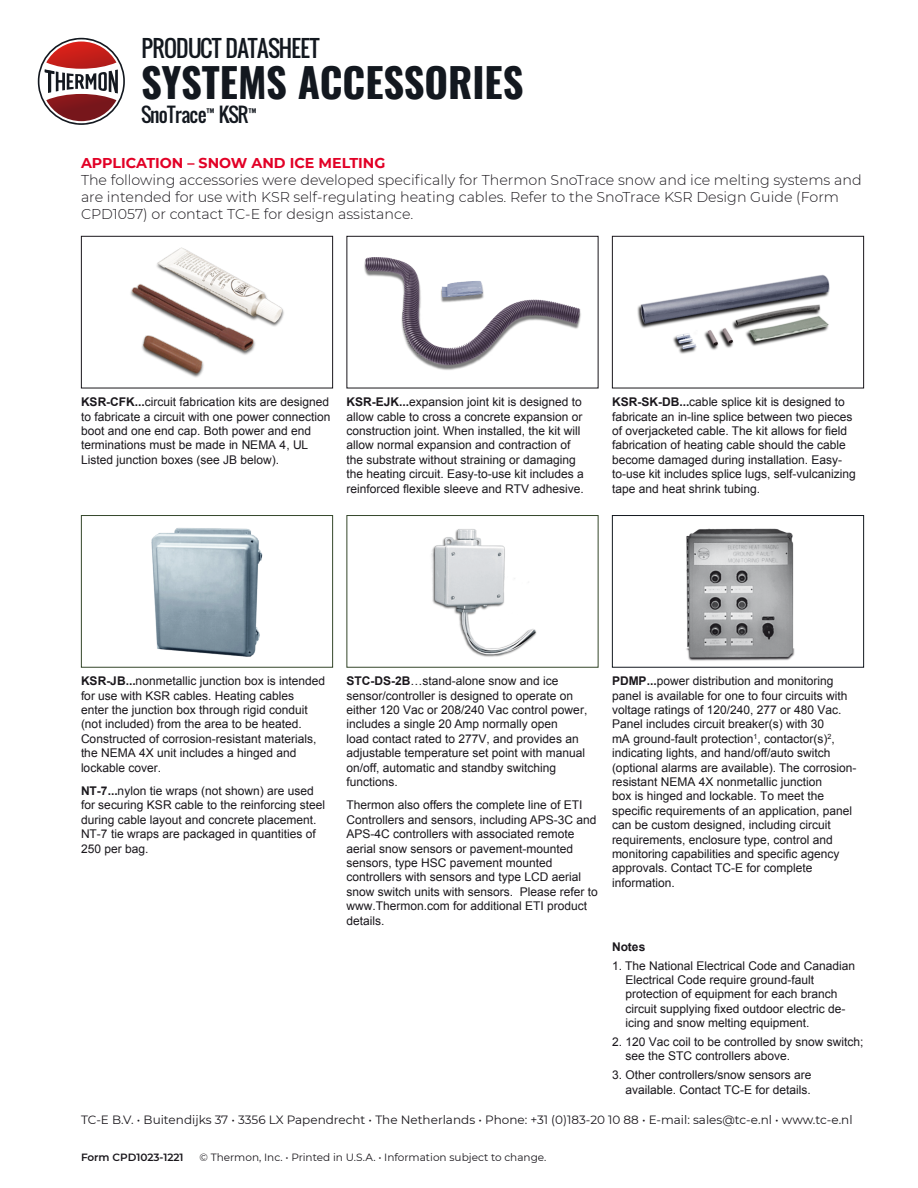
<style>
.page{position:relative;width:918px;height:1188px;background:#fff}
.page>*{position:absolute;margin:0;border:0;box-sizing:border-box;transform-origin:0 0}
.t1{font:700 40.5px "Oswald";color:#13181f}
.t2{font:22.5px "Oswald";letter-spacing:-.025em;color:#13181f}
.t3{font:19.5px "Oswald";letter-spacing:-.045em;color:#13181f}
.t4{font:300 14.25px/17.1px "Montserrat";color:#1a171c}
.t5{font:700 14.25px "Montserrat";color:#e20026}
.t6{font:12px/14.4px "Arial";color:#1a171c}
.t7{font:12px "Montserrat";color:#1a171c}
.t8{font:700 12px "Arial";color:#1a171c}
.t9{font:10.5px "Montserrat";color:#1a171c}
.t10{font:600 10.5px "Montserrat";color:#1a171c}
.s1{font-weight:700}
</style>
<div class="page">
<svg style="left:38px;top:38px;width:87px;height:87px"></svg>
<img style="left:130px;top:247px;width:154px;height:131px">
<div style="left:81px;top:236px;width:252px;height:152px;border:1px solid #1a171c"></div>
<img style="left:364px;top:257px;width:217px;height:113px">
<div style="left:347px;top:236px;width:251px;height:152px;border:1px solid #1a171c"></div>
<img style="left:637px;top:274px;width:193px;height:80px">
<div style="left:612px;top:236px;width:252px;height:152px;border:1px solid #1a171c"></div>
<img style="left:151px;top:528px;width:112px;height:129px">
<div style="left:81px;top:515px;width:252px;height:153px;border:1px solid #35472b"></div>
<img style="left:431px;top:529px;width:106px;height:128px">
<div style="left:347px;top:515px;width:251px;height:153px;border:1px solid #35472b"></div>
<img style="left:686px;top:528px;width:109px;height:133px">
<div style="left:612px;top:515px;width:252px;height:153px;border:1px solid #13181f"></div>
<h2 class="t2" style="left:142px;top:31px;width:179px">PRODUCT DATASHEET</h2>
<h1 class="t1" style="left:141px;top:51px;width:384px">SYSTEMS ACCESSORIES</h1>
<h3 class="t3" style="left:141px;top:100px;width:121px">SnoTrace<sup>™</sup>KSR<sup>™</sup></h3>
<p class="t5" style="left:81px;top:154px;width:306px">APPLICATION – SNOW AND ICE MELTING</p>
<p class="t4" style="left:81px;top:172px;width:782px">The following accessories were developed specifically for Thermon SnoTrace snow and ice melting systems and are intended for use with KSR self-regulating heating cables. Refer to the SnoTrace KSR Design Guide (Form<br>CPD1057) or contact TC-E for design assistance.</p>
<p class="t6" style="left:81px;top:395px;width:251px"><span class="s1">KSR-CFK...</span>circuit fabrication kits are designed to fabricate a circuit with one power connection boot and one end cap. Both power and end terminations must be made in NEMA 4, UL Listed junction boxes (see JB below).</p>
<p class="t6" style="left:347px;top:395px;width:239px"><span class="s1">KSR-EJK...</span>expansion joint kit is designed to allow cable to cross a concrete expansion or construction joint. When installed, the kit will allow normal expansion and contraction of the substrate without straining or damaging the heating circuit. Easy-to-use kit includes a reinforced flexible sleeve and RTV adhesive.</p>
<p class="t6" style="left:612px;top:395px;width:245px"><span class="s1">KSR-SK-DB...</span>cable splice kit is designed to fabricate an in-line splice between two pieces of overjacketed cable. The kit allows for field fabrication of heating cable should the cable become damaged during installation. Easy&shy;to-use kit includes splice lugs, self-vulcanizing tape and heat shrink tubing.</p>
<p class="t6" style="left:81px;top:674px;width:246px"><span class="s1">KSR-JB...</span>nonmetallic junction box is intended for use with KSR cables. Heating cables<br>enter the junction box through rigid conduit (not included) from the area to be heated.<br>Constructed of corrosion-resistant materials, the NEMA 4X unit includes a hinged and lockable cover.</p>
<p class="t6" style="left:81px;top:784px;width:246px"><span class="s1">NT-7...</span>nylon tie wraps (not shown) are used for securing KSR cable to the reinforcing steel during cable layout and concrete placement.<br>NT-7 tie wraps are packaged in quantities of 250 per bag.</p>
<p class="t6" style="left:347px;top:674px;width:242px"><span class="s1">STC-DS-2B</span>…stand-alone snow and ice sensor/controller is designed to operate on either 120 Vac or 208/240 Vac control power, includes a single 20 Amp normally open<br>load contact rated to 277V, and provides an adjustable temperature set point with manual on/off, automatic and standby switching functions.</p>
<p class="t6" style="left:347px;top:798px;width:253px">Thermon also offers the complete line of ETI Controllers and sensors, including APS-3C and APS-4C controllers with associated remote aerial snow sensors or pavement-mounted sensors, type HSC pavement mounted controllers with sensors and type LCD aerial snow switch units with sensors. Please refer to www.Thermon.com for additional ETI product details.</p>
<p class="t6" style="left:612px;top:674px;width:246px"><span class="s1">PDMP...</span>power distribution and monitoring panel is available for one to four circuits with voltage ratings of 120/240, 277 or 480 Vac.<br>Panel includes circuit breaker(s) with 30<br>mA ground-fault protection<sup>1</sup>, contactor(s)<sup>2</sup>, indicating lights, and hand/off/auto switch (optional alarms are available). The corrosion&shy;resistant NEMA 4X nonmetallic junction<br>box is hinged and lockable. To meet the specific requirements of an application, panel can be custom designed, including circuit requirements, enclosure type, control and monitoring capabilities and specific agency approvals. Contact TC-E for complete information.</p>
<p class="t8" style="left:612px;top:940px;width:35px">Notes</p>
<p class="t6" style="left:626px;top:958px;width:231px;text-indent:-14px">1. The National Electrical Code and Canadian Electrical Code require ground-fault protection of equipment for each branch circuit supplying fixed outdoor electric de&shy;icing and snow melting equipment.</p>
<p class="t6" style="left:626px;top:1035px;width:239px;text-indent:-14px">2. 120 Vac coil to be controlled by snow switch; see the STC controllers above.</p>
<p class="t6" style="left:612px;top:1068px;width:201px;text-align:right">3. Other controllers/snow sensors are available. Contact TC-E for details.</p>
<p class="t7" style="left:81px;top:1112px;width:773px">TC-E B.V. • Buitendijks 37 • 3356 LX Papendrecht • The Netherlands • Phone: +31 (0)183-20 10 88 • E-mail: sales@tc-e.nl • www.tc-e.nl</p>
<p class="t10" style="left:81px;top:1151px;width:104px">Form CPD1023-1221</p>
<p class="t9" style="left:199px;top:1151px;width:349px">© Thermon, Inc. • Printed in U.S.A. • Information subject to change.</p>
</div>
